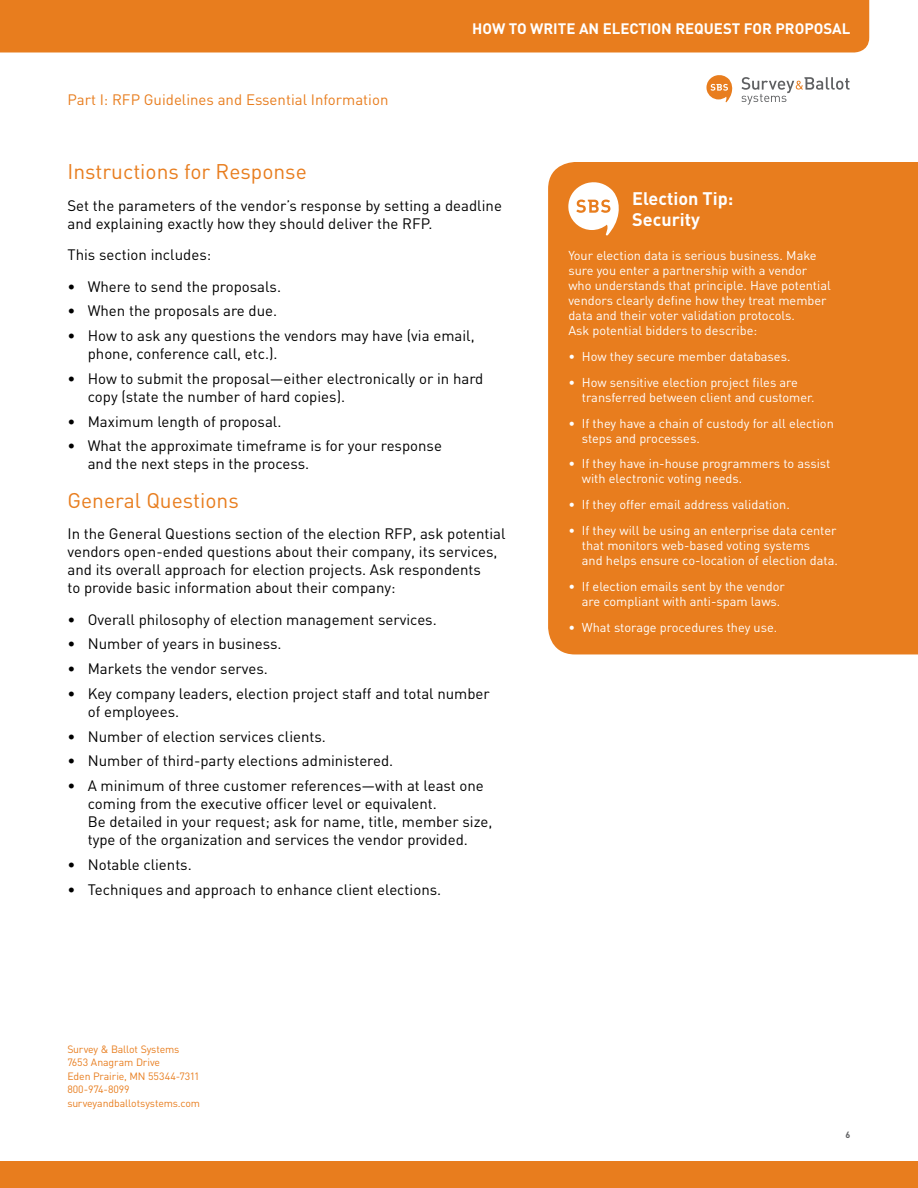
<style>
.page{position:relative;width:918px;height:1188px;background:#fff}
.page>*{position:absolute;margin:0;border:0;box-sizing:border-box;transform-origin:0 0}
.t1{font:21px "DIN";color:#e87d1e}
.t2{font:700 18px/21px "DIN";color:#fff}
.t3{font:15px/18px "DIN";color:#000}
.t4{font:15px "DIN";color:#e87d1e}
.t5{font:700 15px "DIN";color:#fff}
.t6{font:12.75px/15px "DIN";color:#fff}
.t7{font:10.5px/13.5px "DIN";letter-spacing:-.015em;color:#e87d1e}
.t8{font:700 9px "DIN";color:#5f6062}
</style>
<div class="page">
<div style="left:0;top:0;width:869px;height:52px;background:#e87d1e"></div>
<div style="left:0;top:1161px;width:918px;height:27px;background:#e87d1e"></div>
<svg style="left:706px;top:75px;width:27px;height:27px"></svg>
<svg style="left:741px;top:77px;width:109px;height:28px"></svg>
<div style="left:548px;top:162px;width:370px;height:492px;background:#e87d1e"></div>
<svg style="left:568px;top:182px;width:51px;height:53px"></svg>
<p class="t4" style="left:68px;top:90px;width:322px">Part I: RFP Guidelines and Essential Information</p>
<p class="t5" style="left:472px;top:19px;width:380px">HOW TO WRITE AN ELECTION REQUEST FOR PROPOSAL</p>
<h1 class="t1" style="left:68px;top:158px;width:241px">Instructions for Response</h1>
<p class="t3" style="left:68px;top:196px;width:436px">Set the parameters of the vendor’s response by setting a deadline and explaining exactly how they should deliver the RFP.</p>
<p class="t3" style="left:68px;top:245px;width:145px">This section includes:</p>
<p class="t3" style="left:68px;top:277px;width:215px">• Where to send the proposals.</p>
<p class="t3" style="left:68px;top:302px;width:211px">• When the proposals are due.</p>
<p class="t3" style="left:88px;top:326px;width:388px;text-indent:-20px">• How to ask any questions the vendors may have (via email, phone, conference call, etc.).</p>
<p class="t3" style="left:88px;top:369px;width:397px;text-indent:-20px">• How to submit the proposal—either electronically or in hard copy (state the number of hard copies).</p>
<p class="t3" style="left:68px;top:412px;width:215px">• Maximum length of proposal.</p>
<p class="t3" style="left:88px;top:437px;width:356px;text-indent:-20px">• What the approximate timeframe is for your response and the next steps in the process.</p>
<h1 class="t1" style="left:68px;top:487px;width:173px">General Questions</h1>
<p class="t3" style="left:68px;top:524px;width:440px">In the General Questions section of the election RFP, ask potential vendors open-ended questions about their company, its services, and its overall approach for election projects. Ask respondents<br>to provide basic information about their company:</p>
<p class="t3" style="left:68px;top:610px;width:371px">• Overall philosophy of election management services.</p>
<p class="t3" style="left:68px;top:635px;width:216px">• Number of years in business.</p>
<p class="t3" style="left:68px;top:659px;width:202px">• Markets the vendor serves.</p>
<p class="t3" style="left:88px;top:684px;width:404px;text-indent:-20px">• Key company leaders, election project staff and total number of employees.</p>
<p class="t3" style="left:68px;top:727px;width:260px">• Number of election services clients.</p>
<p class="t3" style="left:68px;top:752px;width:327px">• Number of third-party elections administered.</p>
<p class="t3" style="left:88px;top:776px;width:406px;text-indent:-20px">• A minimum of three customer references—with at least one coming from the executive officer level or equivalent.<br>Be detailed in your request; ask for name, title, member size, type of the organization and services the vendor provided.</p>
<p class="t3" style="left:68px;top:855px;width:126px">• Notable clients.</p>
<p class="t3" style="left:68px;top:880px;width:375px">• Techniques and approach to enhance client elections.</p>
<p class="t7" style="left:68px;top:1042px;width:134px">Survey &amp; Ballot Systems<br>7653 Anagram Drive<br>Eden Prairie, MN 55344-7311<br>800-974-8099 surveyandballotsystems.com</p>
<p class="t2" style="left:632px;top:187px;width:103px">ELECTION TIP:<br>SECURITY</p>
<p class="t6" style="left:568px;top:248px;width:264px">Your election data is serious business. Make sure you enter a partnership with a vendor who understands that principle. Have potential vendors clearly define how they treat member data and their voter validation protocols.<br>Ask potential bidders to describe:</p>
<p class="t6" style="left:568px;top:349px;width:224px">• How they secure member databases.</p>
<p class="t6" style="left:582px;top:374px;width:234px;text-indent:-14px">• How sensitive election project files are transferred between client and customer.</p>
<p class="t6" style="left:582px;top:415px;width:254px;text-indent:-14px">• If they have a chain of custody for all election steps and processes.</p>
<p class="t6" style="left:582px;top:456px;width:250px;text-indent:-14px">• If they have in-house programmers to assist with electronic voting needs.</p>
<p class="t6" style="left:568px;top:497px;width:223px">• If they offer email address validation.</p>
<p class="t6" style="left:582px;top:523px;width:257px;text-indent:-14px">• If they will be using an enterprise data center that monitors web-based voting systems<br>and helps ensure co-location of election data.</p>
<p class="t6" style="left:582px;top:578px;width:205px;text-indent:-14px">• If election emails sent by the vendor are compliant with anti-spam laws.</p>
<p class="t6" style="left:568px;top:619px;width:210px">• What storage procedures they use.</p>
<p class="t8" style="left:846px;top:1129px;width:6px">6</p>
</div>
